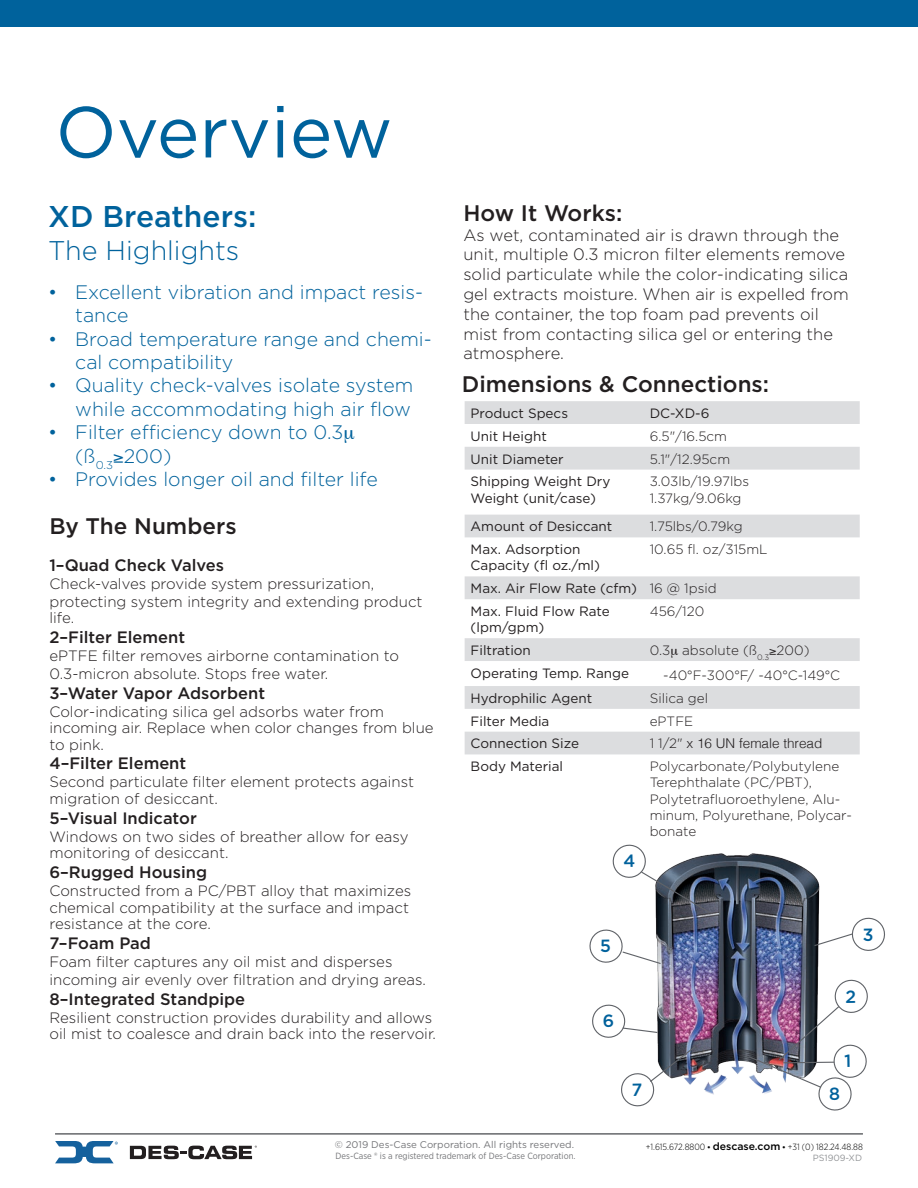
<style>
.page{position:relative;width:918px;height:1188px;background:#fff}
.page>*{position:absolute;margin:0;border:0;box-sizing:border-box;transform-origin:0 0}
.t1{font:72px "Gotham";color:#00629c}
.t2{font:500 30px "Gotham";color:#00629c}
.t3{font:300 27px "Gotham";color:#00629c}
.t4{font:500 22.5px "Gotham";color:#231f20}
.t5{font:300 19.5px/23.4px "Gotham";color:#00629c}
.t6{font:300 16.5px/19.8px "Gotham";color:#231f20}
.t7{font:500 16.5px "Gotham";color:#231f20}
.t8{font:300 15px/16.5px "Gotham";color:#231f20}
.t9{font:300 13.5px/16.2px "Gotham";color:#231f20}
.t10{font:13.5px/16.2px "Gotham";color:#231f20}
.t11{font:300 13.5px "Helvetica";color:#231f20}
.t12{font:9.75px "Gotham";color:#757679}
.t13{font:9px "Gotham Narrow";color:#757679}
.t14{font:300 9px "Gotham Narrow";color:#000}
.t15{font:9px "Gotham";letter-spacing:-.01em;color:#939598}
.s1{font-family:"Helvetica Neue"}
.s2{font-family:"Gotham"}
.s3{font-family:"Myriad Pro";font-weight:400;font-size:10.5px}
.s4{font-family:"Gotham";font-weight:500;font-size:10.5px}
</style>
<div class="page">
<hr style="left:55px;top:1134px;width:808px;height:1px;background:#76787b">
<svg style="left:130px;top:1146px;width:127px;height:13px"></svg>
<svg style="left:55px;top:1141px;width:63px;height:22px"></svg>
<hr style="left:55px;top:1133px;width:808px;height:1px;background:#76787b">
<svg style="left:465px;top:401px;width:395px;height:353px"></svg>
<img style="left:655px;top:853px;width:165px;height:242px">
<div style="left:0;top:0;width:918px;height:27px;background:#00629c"></div>
<svg style="left:671px;top:649px;width:7px;height:9px"></svg>
<svg style="left:612px;top:844px;width:100px;height:71px"></svg>
<svg style="left:589px;top:926px;width:73px;height:39px"></svg>
<img style="left:592px;top:1001px;width:105px;height:106px">
<img style="left:748px;top:977px;width:120px;height:134px">
<svg style="left:813px;top:915px;width:72px;height:38px"></svg>
<p class="t1" style="left:56px;top:86px;width:339px">Overview</p>
<p class="t2" style="left:48px;top:197px;width:210px">XD Breathers:</p>
<p class="t3" style="left:48px;top:233px;width:193px">The Highlights</p>
<p class="t5" style="left:75px;top:280px;width:349px;text-indent:-27px">• Excellent vibration and impact resis&shy;tance</p>
<p class="t5" style="left:75px;top:326px;width:358px;text-indent:-27px">• Broad temperature range and chemi&shy;cal compatibility</p>
<p class="t5" style="left:48px;top:373px;width:367px;text-align:right">• Quality check-valves isolate system while accommodating high air flow</p>
<p class="t5" style="left:75px;top:420px;width:270px;text-indent:-27px">• Filter efficiency down to 0.3 (ß<sub>0.3</sub>≥200)</p>
<p class="t5" style="left:48px;top:467px;width:331px">• Provides longer oil and filter life</p>
<p class="t4" style="left:49px;top:512px;width:189px">By The Numbers</p>
<p class="t7" style="left:49px;top:554px;width:176px">1–Quad Check Valves</p>
<p class="t8" style="left:49px;top:574px;width:375px;line-height:18px">Check-valves provide system pressurization, protecting system integrity and extending product</p>
<p class="t8" style="left:49px;top:609px;width:26px">life.</p>
<p class="t7" style="left:49px;top:626px;width:137px">2–Filter Element</p>
<p class="t8" style="left:49px;top:646px;width:351px;line-height:18px">ePTFE filter removes airborne contamination to<br>0.3-micron absolute. Stops free water.</p>
<p class="t7" style="left:49px;top:682px;width:217px">3–Water Vapor Adsorbent</p>
<p class="t8" style="left:49px;top:703px;width:386px">Color-indicating silica gel adsorbs water from incoming air. Replace when color changes from blue to pink.</p>
<p class="t7" style="left:49px;top:753px;width:138px">4–Filter Element</p>
<p class="t8" style="left:49px;top:774px;width:366px">Second particulate filter element protects against migration of desiccant.</p>
<p class="t7" style="left:49px;top:807px;width:149px">5–Visual Indicator</p>
<p class="t8" style="left:49px;top:828px;width:361px">Windows on two sides of breather allow for easy monitoring of desiccant.</p>
<p class="t7" style="left:49px;top:861px;width:159px">6–Rugged Housing</p>
<p class="t8" style="left:49px;top:882px;width:363px">Constructed from a PC/PBT alloy that maximizes chemical compatibility at the surface and impact resistance at the core.</p>
<p class="t7" style="left:49px;top:932px;width:103px">7–Foam Pad</p>
<p class="t8" style="left:49px;top:952px;width:378px;line-height:18px">Foam filter captures any oil mist and disperses incoming air evenly over filtration and drying areas.</p>
<p class="t7" style="left:49px;top:988px;width:197px">8–Integrated Standpipe</p>
<p class="t8" style="left:49px;top:1009px;width:388px">Resilient construction provides durability and allows oil mist to coalesce and drain back into the reservoir.</p>
<p class="t4" style="left:463px;top:198px;width:160px">How It Works:</p>
<p class="t6" style="left:463px;top:224px;width:387px">As wet, contaminated air is drawn through the unit, multiple 0.3 micron filter elements remove solid particulate while the color-indicating silica gel extracts moisture. When air is expelled from the container, the top foam pad prevents oil mist from contacting silica gel or entering the atmosphere.</p>
<p class="t4" style="left:462px;top:369px;width:309px">Dimensions &amp; Connections:</p>
<p class="t10" style="left:471px;top:405px;width:99px">Product Specs</p>
<p class="t10" style="left:650px;top:405px;width:61px">DC-XD-6</p>
<p class="t10" style="left:471px;top:428px;width:78px">Unit Height</p>
<p class="t9" style="left:650px;top:428px;width:79px">6.5"/16.5cm</p>
<p class="t10" style="left:471px;top:450px;width:95px">Unit Diameter</p>
<p class="t9" style="left:650px;top:450px;width:82px">5.1"/12.95cm</p>
<p class="t10" style="left:471px;top:473px;width:141px">Shipping Weight Dry<br>Weight (unit/case)</p>
<p class="t9" style="left:650px;top:473px;width:101px">3.03lb/19.97lbs</p>
<p class="t9" style="left:650px;top:489px;width:93px">1.37kg/9.06kg</p>
<p class="t10" style="left:471px;top:518px;width:143px">Amount of Desiccant</p>
<p class="t9" style="left:650px;top:518px;width:95px">1.75lbs/0.79kg</p>
<p class="t10" style="left:471px;top:541px;width:131px">Max. Adsorption<br>Capacity (fl oz./ml)</p>
<p class="t9" style="left:650px;top:541px;width:119px">10.65 fl. oz/315mL</p>
<p class="t10" style="left:471px;top:580px;width:168px">Max. Air Flow Rate (cfm)</p>
<p class="t9" style="left:650px;top:580px;width:68px">16 @ 1psid</p>
<p class="t10" style="left:471px;top:603px;width:141px">Max. Fluid Flow Rate (lpm/gpm)</p>
<p class="t9" style="left:650px;top:603px;width:56px">456/120</p>
<p class="t10" style="left:471px;top:642px;width:62px">Filtration</p>
<p class="t9" style="left:650px;top:642px;width:161px">0.3 absolute (ß<sub>0.3</sub>≥200)</p>
<p class="t10" style="left:471px;top:665px;width:160px">Operating Temp. Range</p>
<p class="t9" style="left:663px;top:667px;width:178px">-40<span class="s1">°</span>F-300<span class="s1">°</span>F/ -40<span class="s1">°</span>C-149<span class="s1">°</span>C</p>
<p class="t10" style="left:471px;top:690px;width:123px">Hydrophilic Agent</p>
<p class="t9" style="left:650px;top:690px;width:60px">Silica gel</p>
<p class="t10" style="left:471px;top:713px;width:80px">Filter Media</p>
<p class="t9" style="left:650px;top:712px;width:45px">ePTFE</p>
<p class="t10" style="left:471px;top:735px;width:110px">Connection Size</p>
<p class="t11" style="left:650px;top:732px;width:174px"><span class="s2">1 1/2"</span> x 16 UN female thread</p>
<p class="t10" style="left:471px;top:758px;width:94px">Body Material</p>
<p class="t9" style="left:650px;top:758px;width:204px">Polycarbonate/Polybutylene<br>Terephthalate (PC/PBT),<br>Polytetrafluoroethylene, Alu&shy;minum, Polyurethane, Polycar&shy;bonate</p>
<p class="t12" style="left:335px;top:1139px;width:241px">© 2019 Des-Case Corporation. All rights reserved.</p>
<p class="t13" style="left:336px;top:1150px;width:241px">Des-Case ® is a registered trademark of Des-Case Corporation.</p>
<p class="t14" style="left:646px;top:1141px;width:219px">+1.615.672.8800 <span class="s3">•</span> <span class="s4">descase.com</span> <span class="s3">•</span> +31 (0) 182.24.48.88</p>
<p class="t15" style="left:813px;top:1152px;width:51px">PS1909-XD</p>
</div>
